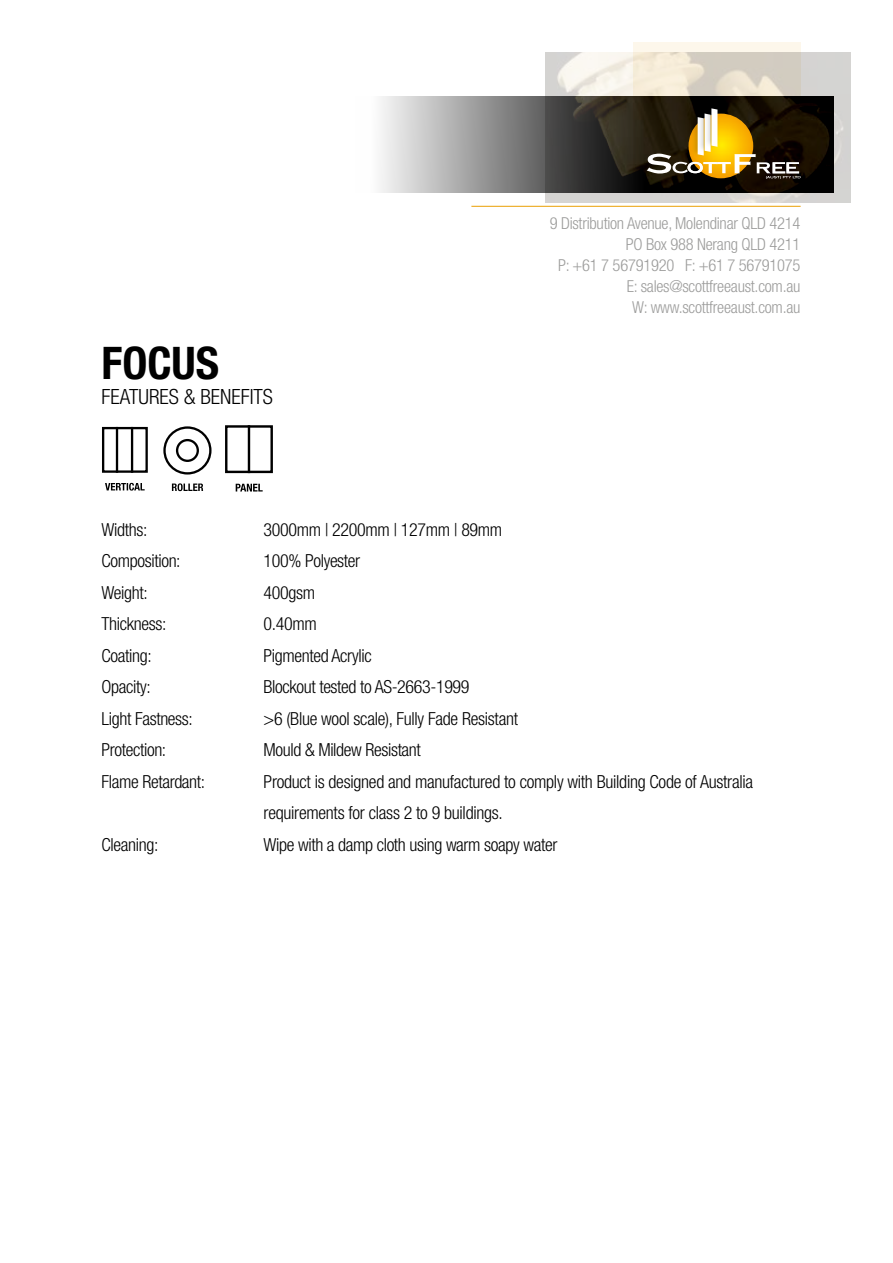
<style>
.page{position:relative;width:893px;height:1263px;background:#fff}
.page>*{position:absolute;margin:0;border:0;box-sizing:border-box;transform-origin:0 0}
.t1{font:700 condensed 45px "Helvetica Neue LT Pro";color:#000}
.t2{font:300 condensed 21px "Helvetica Neue LT Pro";color:#000}
.t3{font:300 condensed 18px/31.5px "Helvetica Neue LT Pro";letter-spacing:-.02em;color:#000}
.t4{font:300 condensed 16.5px/21px "Helvetica Neue LT Pro";letter-spacing:-.015em;color:#9d9d9c;text-align:right}
</style>
<div class="page">
<hr style="left:471px;top:206px;width:330px;height:1px;background:#ea9f03">
<svg style="left:380px;top:97px;width:166px;height:96px;background:#a8a8a8"></svg>
<img style="left:546px;top:53px;width:304px;height:150px">
<svg style="left:633px;top:43px;width:168px;height:150px;background:#999285"></svg>
<div style="left:697px;top:106px;width:16px;height:48px;background:#000"></div>
<div style="left:704px;top:101px;width:16px;height:48px;background:#000"></div>
<svg style="left:647px;top:108px;width:154px;height:71px;background:#6c5829"></svg>
<div style="left:163px;top:426px;width:49px;height:48px;border:2px solid #000;border-radius:50%"></div>
<div style="left:176px;top:439px;width:23px;height:23px;border:2px solid #000;border-radius:50%"></div>
<svg style="left:172px;top:483px;width:31px;height:8px"></svg>
<div style="left:102px;top:427px;width:46px;height:46px;border:2px solid #000"></div>
<hr style="left:116px;top:427px;width:2px;height:46px;background:#000">
<hr style="left:131px;top:427px;width:2px;height:46px;background:#000">
<svg style="left:105px;top:483px;width:40px;height:8px"></svg>
<div style="left:225px;top:425px;width:48px;height:48px;border:2px solid #000"></div>
<hr style="left:248px;top:425px;width:2px;height:48px;background:#000">
<svg style="left:236px;top:484px;width:27px;height:7px"></svg>
<h1 class="t1" style="left:102px;top:335px;width:119px">FOCUS</h1>
<p class="t2" style="left:102px;top:384px;width:173px">FEATURES &amp; BENEFITS</p>
<p class="t4" style="left:550px;top:212px;width:252px">9 Distribution Avenue, Molendinar QLD 4214<br>PO Box 988 Nerang QLD 4211<br>P: +61 7 56791920 F: +61 7 56791075<br>E: sales@scottfreeaust.com.au<br>W: www.scottfreeaust.com.au</p>
<p class="t3" style="left:102px;top:514px;width:47px">Widths:</p>
<p class="t3" style="left:264px;top:514px;width:240px">3000mm | 2200mm | 127mm | 89mm</p>
<p class="t3" style="left:102px;top:545px;width:81px">Composition:</p>
<p class="t3" style="left:264px;top:545px;width:98px">100% Polyester</p>
<p class="t3" style="left:102px;top:577px;width:48px">Weight:</p>
<p class="t3" style="left:264px;top:577px;width:53px">400gsm</p>
<p class="t3" style="left:102px;top:608px;width:66px">Thickness:</p>
<p class="t3" style="left:264px;top:608px;width:55px">0.40mm</p>
<p class="t3" style="left:102px;top:640px;width:52px">Coating:</p>
<p class="t3" style="left:264px;top:640px;width:110px">Pigmented Acrylic</p>
<p class="t3" style="left:102px;top:671px;width:51px">Opacity:</p>
<p class="t3" style="left:264px;top:671px;width:207px">Blockout tested to AS-2663-1999</p>
<p class="t3" style="left:102px;top:703px;width:93px">Light Fastness:</p>
<p class="t3" style="left:264px;top:703px;width:256px">&gt;6 (Blue wool scale), Fully Fade Resistant</p>
<p class="t3" style="left:102px;top:734px;width:66px">Protection:</p>
<p class="t3" style="left:264px;top:734px;width:159px">Mould &amp; Mildew Resistant</p>
<p class="t3" style="left:102px;top:766px;width:105px">Flame Retardant:</p>
<p class="t3" style="left:264px;top:766px;width:491px">Product is designed and manufactured to comply with Building Code of Australia requirements for class 2 to 9 buildings.</p>
<p class="t3" style="left:102px;top:829px;width:58px">Cleaning:</p>
<p class="t3" style="left:264px;top:829px;width:295px">Wipe with a damp cloth using warm soapy water</p>
</div>
